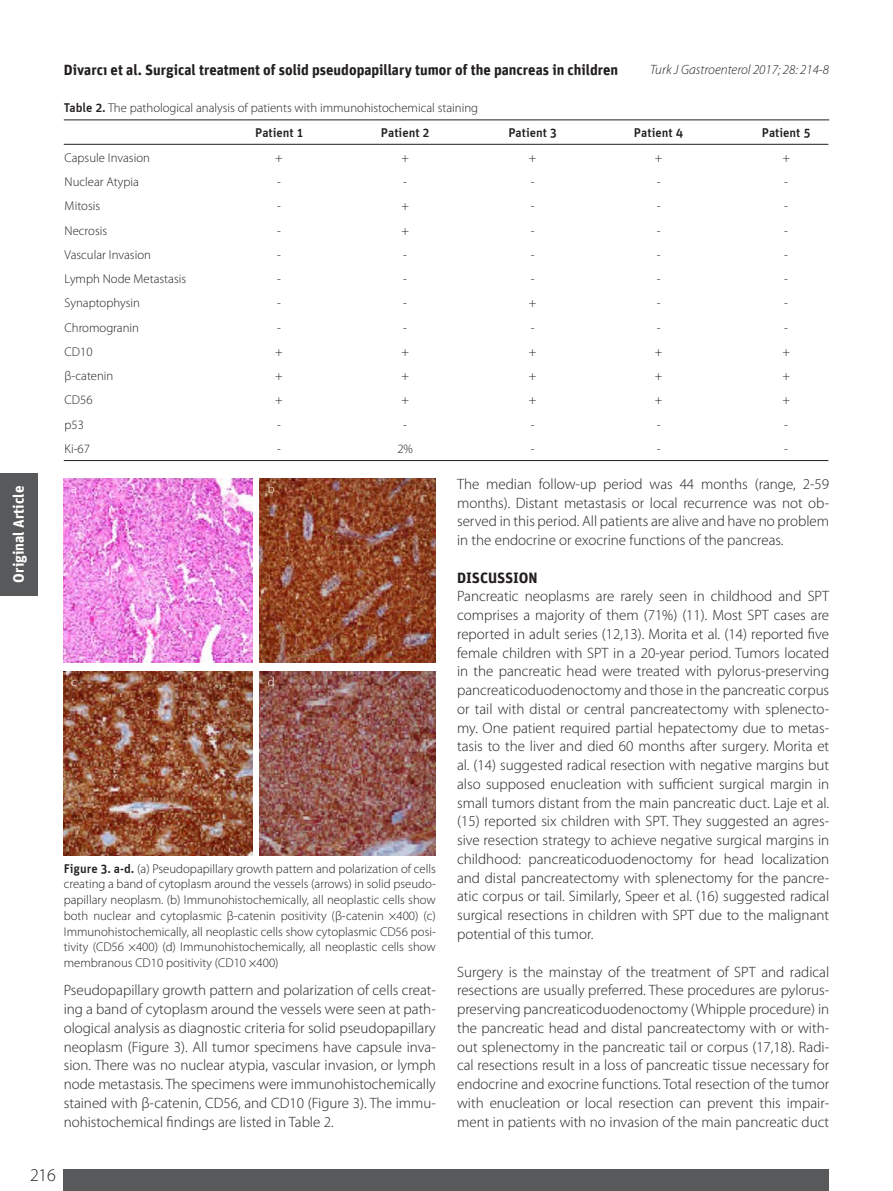
<style>
.page{position:relative;width:893px;height:1191px;background:#fff}
.page>*{position:absolute;margin:0;border:0;box-sizing:border-box;transform-origin:0 0}
.t1{font:300 18px "Myriad Pro";color:#231f20}
.t2{font:300 15px/18.8px "Myriad Pro";color:#231f20;text-align:justify}
.t3{font:700 15px "Unit";color:#fff}
.t4{font:700 15px "Unit";color:#231f20}
.t5{font:700 14.85px "Unit";color:#231f20}
.t6{font:italic 300 13.5px "Myriad Pro";color:#231f20}
.t7{font:300 12.75px/15.8px "Myriad Pro";color:#231f20;text-align:justify}
.t8{font:500 12.75px "Unit";color:#231f20}
.t9{font:300 12.75px "Myriad Pro";color:#fff}
.s1{font-family:"Unit";font-weight:500}
</style>
<div class="page">
<hr style="left:64px;top:120px;width:765px;height:1px;background:#231f20">
<hr style="left:64px;top:144px;width:764px;height:1px;background:#231f20">
<hr style="left:64px;top:460px;width:764px;height:1px;background:#231f20">
<img style="left:64px;top:671px;width:189px;height:184px">
<img style="left:64px;top:478px;width:189px;height:184px">
<img style="left:259px;top:671px;width:177px;height:184px">
<img style="left:259px;top:478px;width:177px;height:184px">
<div style="left:64px;top:1169px;width:765px;height:22px;background:#58595b"></div>
<div style="left:0;top:473px;width:37px;height:122px;background:#58595b"></div>
<p class="t3" style="left:9px;top:582px;width:98px;rotate:-90deg">Original Article</p>
<p class="t5" style="left:64px;top:60px;width:556px">Divarcı et al. Surgical treatment of solid pseudopapillary tumor of the pancreas in children</p>
<p class="t6" style="left:650px;top:61px;width:181px">Turk J Gastroenterol 2017; 28: 214-8</p>
<p class="t7" style="left:64px;top:100px;width:416px"><span class="s1">Table 2.</span> The pathological analysis of patients with immunohistochemical staining</p>
<p class="t8" style="left:255px;top:125px;width:49px">Patient 1</p>
<p class="t8" style="left:381px;top:125px;width:50px">Patient 2</p>
<p class="t8" style="left:508px;top:125px;width:50px">Patient 3</p>
<p class="t8" style="left:634px;top:125px;width:51px">Patient 4</p>
<p class="t8" style="left:762px;top:125px;width:50px">Patient 5</p>
<p class="t7" style="left:65px;top:149px;width:87px">Capsule Invasion</p>
<p class="t7" style="left:275px;top:149px;width:9px">+</p>
<p class="t7" style="left:401px;top:149px;width:9px">+</p>
<p class="t7" style="left:529px;top:149px;width:9px">+</p>
<p class="t7" style="left:655px;top:149px;width:9px">+</p>
<p class="t7" style="left:782px;top:149px;width:9px">+</p>
<p class="t7" style="left:65px;top:174px;width:76px">Nuclear Atypia</p>
<p class="t7" style="left:277px;top:174px;width:5px">-</p>
<p class="t7" style="left:403px;top:174px;width:5px">-</p>
<p class="t7" style="left:531px;top:174px;width:5px">-</p>
<p class="t7" style="left:657px;top:174px;width:5px">-</p>
<p class="t7" style="left:784px;top:174px;width:5px">-</p>
<p class="t7" style="left:65px;top:198px;width:37px">Mitosis</p>
<p class="t7" style="left:277px;top:198px;width:5px">-</p>
<p class="t7" style="left:401px;top:198px;width:9px">+</p>
<p class="t7" style="left:531px;top:198px;width:5px">-</p>
<p class="t7" style="left:657px;top:198px;width:5px">-</p>
<p class="t7" style="left:784px;top:198px;width:5px">-</p>
<p class="t7" style="left:65px;top:222px;width:44px">Necrosis</p>
<p class="t7" style="left:277px;top:222px;width:5px">-</p>
<p class="t7" style="left:401px;top:222px;width:9px">+</p>
<p class="t7" style="left:531px;top:222px;width:5px">-</p>
<p class="t7" style="left:657px;top:222px;width:5px">-</p>
<p class="t7" style="left:784px;top:222px;width:5px">-</p>
<p class="t7" style="left:65px;top:246px;width:88px">Vascular Invasion</p>
<p class="t7" style="left:277px;top:246px;width:5px">-</p>
<p class="t7" style="left:403px;top:246px;width:5px">-</p>
<p class="t7" style="left:531px;top:246px;width:5px">-</p>
<p class="t7" style="left:657px;top:246px;width:5px">-</p>
<p class="t7" style="left:784px;top:246px;width:5px">-</p>
<p class="t7" style="left:65px;top:271px;width:123px">Lymph Node Metastasis</p>
<p class="t7" style="left:277px;top:271px;width:5px">-</p>
<p class="t7" style="left:403px;top:271px;width:5px">-</p>
<p class="t7" style="left:531px;top:271px;width:5px">-</p>
<p class="t7" style="left:657px;top:271px;width:5px">-</p>
<p class="t7" style="left:784px;top:271px;width:5px">-</p>
<p class="t7" style="left:65px;top:295px;width:77px">Synaptophysin</p>
<p class="t7" style="left:277px;top:295px;width:5px">-</p>
<p class="t7" style="left:403px;top:295px;width:5px">-</p>
<p class="t7" style="left:529px;top:295px;width:9px">+</p>
<p class="t7" style="left:657px;top:295px;width:5px">-</p>
<p class="t7" style="left:784px;top:295px;width:5px">-</p>
<p class="t7" style="left:65px;top:319px;width:76px">Chromogranin</p>
<p class="t7" style="left:277px;top:319px;width:5px">-</p>
<p class="t7" style="left:403px;top:319px;width:5px">-</p>
<p class="t7" style="left:531px;top:319px;width:5px">-</p>
<p class="t7" style="left:657px;top:319px;width:5px">-</p>
<p class="t7" style="left:784px;top:319px;width:5px">-</p>
<p class="t7" style="left:65px;top:343px;width:29px">CD10</p>
<p class="t7" style="left:275px;top:343px;width:9px">+</p>
<p class="t7" style="left:401px;top:343px;width:9px">+</p>
<p class="t7" style="left:529px;top:343px;width:9px">+</p>
<p class="t7" style="left:655px;top:343px;width:9px">+</p>
<p class="t7" style="left:782px;top:343px;width:9px">+</p>
<p class="t7" style="left:65px;top:368px;width:50px">β-catenin</p>
<p class="t7" style="left:275px;top:368px;width:9px">+</p>
<p class="t7" style="left:401px;top:368px;width:9px">+</p>
<p class="t7" style="left:529px;top:368px;width:9px">+</p>
<p class="t7" style="left:655px;top:368px;width:9px">+</p>
<p class="t7" style="left:782px;top:368px;width:9px">+</p>
<p class="t7" style="left:65px;top:392px;width:29px">CD56</p>
<p class="t7" style="left:275px;top:392px;width:9px">+</p>
<p class="t7" style="left:401px;top:392px;width:9px">+</p>
<p class="t7" style="left:529px;top:392px;width:9px">+</p>
<p class="t7" style="left:655px;top:392px;width:9px">+</p>
<p class="t7" style="left:782px;top:392px;width:9px">+</p>
<p class="t7" style="left:65px;top:416px;width:21px">p53</p>
<p class="t7" style="left:277px;top:416px;width:5px">-</p>
<p class="t7" style="left:403px;top:416px;width:5px">-</p>
<p class="t7" style="left:531px;top:416px;width:5px">-</p>
<p class="t7" style="left:657px;top:416px;width:5px">-</p>
<p class="t7" style="left:784px;top:416px;width:5px">-</p>
<p class="t7" style="left:65px;top:440px;width:27px">Ki-67</p>
<p class="t7" style="left:277px;top:440px;width:5px">-</p>
<p class="t7" style="left:397px;top:440px;width:17px">2%</p>
<p class="t7" style="left:531px;top:440px;width:5px">-</p>
<p class="t7" style="left:657px;top:440px;width:5px">-</p>
<p class="t7" style="left:784px;top:440px;width:5px">-</p>
<p class="t9" style="left:71px;top:481px;width:7px">a</p>
<p class="t9" style="left:71px;top:674px;width:7px">c</p>
<p class="t9" style="left:268px;top:481px;width:9px">b</p>
<p class="t9" style="left:268px;top:674px;width:8px">d</p>
<p class="t7" style="left:64px;top:860px;width:374px"><span class="s1">Figure 3. a-d.</span> (a) Pseudopapillary growth pattern and polarization of cells creating a band of cytoplasm around the vessels (arrows) in solid pseudo&shy;papillary neoplasm. (b) Immunohistochemically, all neoplastic cells show both nuclear and cytoplasmic β-catenin positivity (β-catenin ×400) (c)<br>Immunohistochemically, all neoplastic cells show cytoplasmic CD56 posi&shy;tivity (CD56 ×400) (d) Immunohistochemically, all neoplastic cells show membranous CD10 positivity (CD10 ×400)</p>
<p class="t2" style="left:64px;top:980px;width:374px">Pseudopapillary growth pattern and polarization of cells creat&shy;ing a band of cytoplasm around the vessels were seen at path&shy;ological analysis as diagnostic criteria for solid pseudopapillary neoplasm (Figure 3). All tumor specimens have capsule inva&shy;sion. There was no nuclear atypia, vascular invasion, or lymph node metastasis. The specimens were immunohistochemically stained with β-catenin, CD56, and CD10 (Figure 3). The immu&shy;nohistochemical findings are listed in Table 2.</p>
<p class="t2" style="left:457px;top:474px;width:374px">The median follow-up period was 44 months (range, 2-59 months). Distant metastasis or local recurrence was not ob&shy;served in this period. All patients are alive and have no problem in the endocrine or exocrine functions of the pancreas.</p>
<p class="t4" style="left:457px;top:568px;width:82px">DISCUSSION</p>
<p class="t2" style="left:457px;top:587px;width:374px">Pancreatic neoplasms are rarely seen in childhood and SPT comprises a majority of them (71%) (11). Most SPT cases are reported in adult series (12,13). Morita et al. (14) reported five female children with SPT in a 20-year period. Tumors located in the pancreatic head were treated with pylorus-preserving pancreaticoduodenoctomy and those in the pancreatic corpus or tail with distal or central pancreatectomy with splenecto&shy;my. One patient required partial hepatectomy due to metas&shy;tasis to the liver and died 60 months after surgery. Morita et al. (14) suggested radical resection with negative margins but also supposed enucleation with sufficient surgical margin in small tumors distant from the main pancreatic duct. Laje et al. (15) reported six children with SPT. They suggested an agres&shy;sive resection strategy to achieve negative surgical margins in childhood: pancreaticoduodenoctomy for head localization and distal pancreatectomy with splenectomy for the pancre&shy;atic corpus or tail. Similarly, Speer et al. (16) suggested radical surgical resections in children with SPT due to the malignant potential of this tumor.</p>
<p class="t2" style="left:457px;top:962px;width:374px">Surgery is the mainstay of the treatment of SPT and radical resections are usually preferred. These procedures are pylorus&shy;preserving pancreaticoduodenoctomy (Whipple procedure) in the pancreatic head and distal pancreatectomy with or with&shy;out splenectomy in the pancreatic tail or corpus (17,18). Radi&shy;cal resections result in a loss of pancreatic tissue necessary for endocrine and exocrine functions. Total resection of the tumor with enucleation or local resection can prevent this impair&shy;ment in patients with no invasion of the main pancreatic duct</p>
<p class="t1" style="left:30px;top:1164px;width:27px">216</p>
</div>
